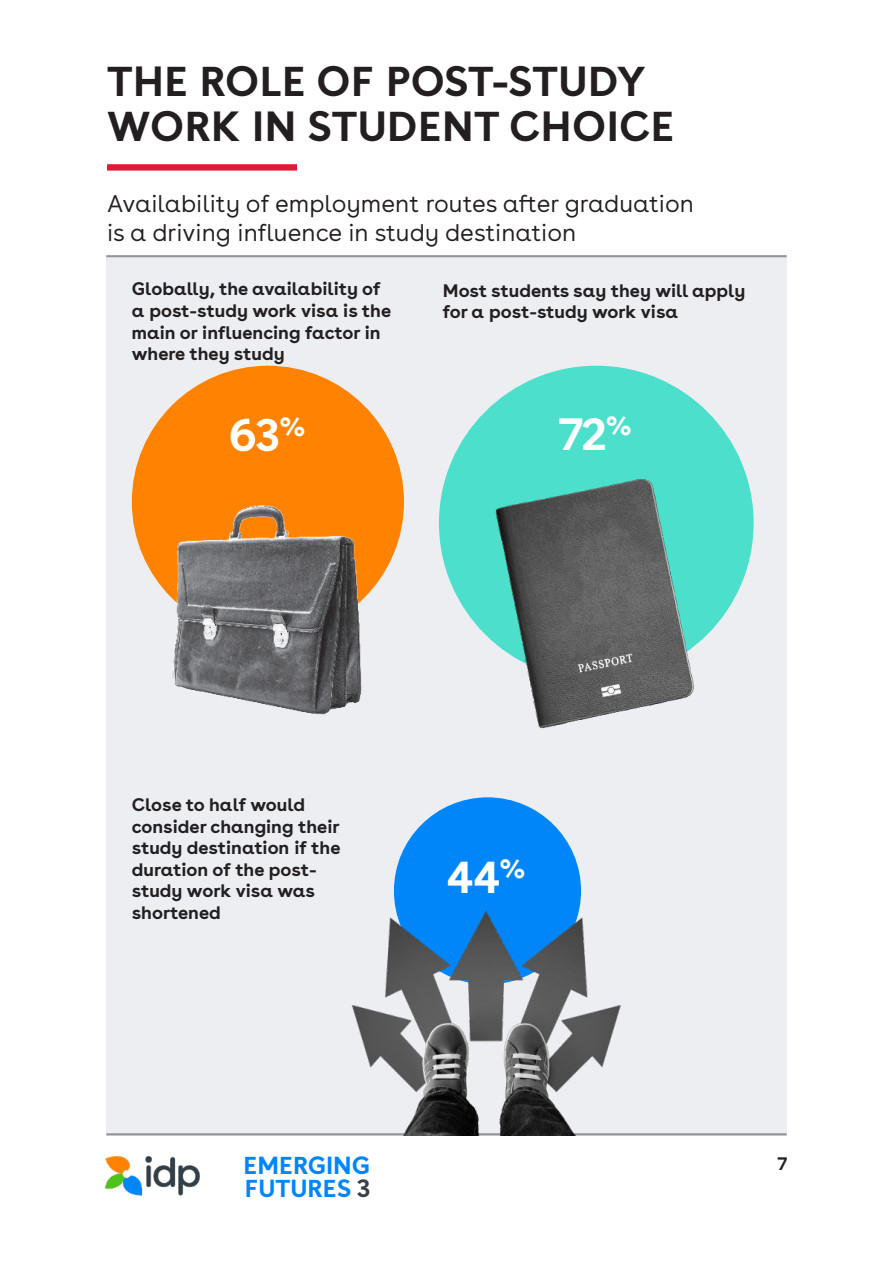
<style>
.page{position:relative;width:893px;height:1263px;background:#fff}
.page>*{position:absolute;margin:0;border:0;box-sizing:border-box;transform-origin:0 0}
.t1{font:700 45px "Buenos Aires TTF";color:#fff}
.t2{font:700 42px/45px "Buenos Aires TTF";letter-spacing:.01em;color:#231f20}
.t3{font:700 24.6px "Buenos Aires TTF";color:#0086f8}
.t4{font:300 24px/28.8px "Buenos Aires TTF";color:#231f20}
.t5{font:700 18px/21.6px "Buenos Aires TTF";color:#231f20}
.s1{color:#383f48}
</style>
<div class="page">
<div style="left:106px;top:257px;width:681px;height:878px;background:#edeef2"></div>
<hr style="left:106px;top:255px;width:681px;height:2px;background:#919497">
<hr style="left:106px;top:1133px;width:681px;height:2px;background:#919497">
<img style="left:105px;top:1156px;width:95px;height:40px">
<div style="left:107px;top:164px;width:190px;height:7px;background:#e11937"></div>
<div style="left:132px;top:366px;width:272px;height:272px;background:#ff8300;border-radius:50%"></div>
<img style="left:131px;top:489px;width:252px;height:226px">
<div style="left:439px;top:366px;width:315px;height:314px;background:#4cdfcb;border-radius:50%"></div>
<div style="left:394px;top:797px;width:187px;height:187px;background:#0086f8;border-radius:50%"></div>
<img style="left:337px;top:906px;width:294px;height:229px">
<img style="left:473px;top:479px;width:247px;height:250px">
<h2 class="t2" style="left:107px;top:62px;width:569px">THE ROLE OF POST-STUDY<br>WORK IN STUDENT CHOICE</h2>
<h3 class="t4" style="left:107px;top:189px;width:588px">Availability of employment routes after graduation is a driving influence in study destination</h3>
<p class="t5" style="left:132px;top:280px;width:261px">Globally, the availability of a post-study work visa is the main or influencing factor in where they study</p>
<p class="t5" style="left:443px;top:281px;width:304px">Most students say they will apply for a post-study work visa</p>
<h1 class="t1" style="left:230px;top:417px;width:77px">63<sup>%</sup></h1>
<h1 class="t1" style="left:559px;top:416px;width:74px">72<sup>%</sup></h1>
<p class="t5" style="left:132px;top:795px;width:210px">Close to half would consider changing their study destination if the duration of the post&shy;study work visa was shortened</p>
<h1 class="t1" style="left:448px;top:859px;width:78px">44<sup>%</sup></h1>
<h3 class="t3" style="left:244px;top:1151px;width:128px">EMERGING</h3>
<p class="t5" style="left:778px;top:1155px;width:11px">7</p>
<h3 class="t3" style="left:245px;top:1174px;width:127px">FUTURES <span class="s1">3</span></h3>
</div>
